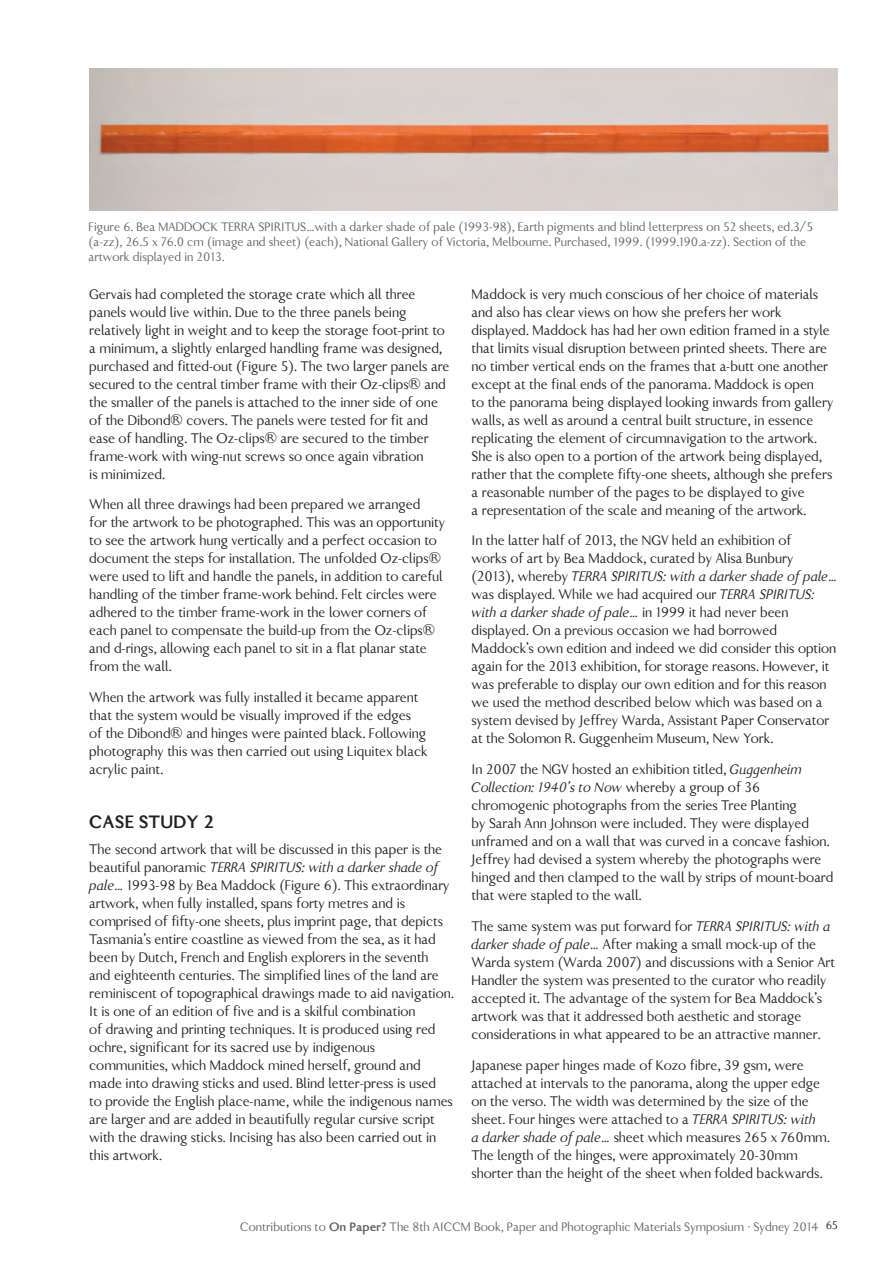
<style>
.page{position:relative;width:893px;height:1263px;background:#fff}
.page>*{position:absolute;margin:0;border:0;box-sizing:border-box;transform-origin:0 0}
.t1{font:700 20.85px "Gill New Antique";letter-spacing:.005em;color:#231f20}
.t2{font:16.2px/18px "Gill New Antique";letter-spacing:-.005em;color:#231f20}
.t3{font:14.25px/15px "Gill New Antique";color:#636366}
.s1{font-style:italic}
.s2{font-weight:700}
</style>
<div class="page">
<img style="left:89px;top:68px;width:749px;height:142px">
<p class="t3" style="left:89px;top:219px;width:726px">Figure 6. Bea MADDOCK TERRA SPIRITUS…with a darker shade of pale (1993-98), Earth pigments and blind letterpress on 52 sheets, ed.3/5 (a-zz), 26.5 x 76.0 cm (image and sheet) (each), National Gallery of Victoria, Melbourne. Purchased, 1999. (1999.190.a-zz). Section of the artwork displayed in 2013.</p>
<p class="t2" style="left:89px;top:285px;width:362px">Gervais had completed the storage crate which all three panels would live within. Due to the three panels being relatively light in weight and to keep the storage foot-print to a minimum, a slightly enlarged handling frame was designed, purchased and fitted-out (Figure 5). The two larger panels are secured to the central timber frame with their Oz-clips® and the smaller of the panels is attached to the inner side of one of the Dibond® covers. The panels were tested for fit and ease of handling. The Oz-clips® are secured to the timber frame-work with wing-nut screws so once again vibration<br>is minimized.</p>
<p class="t2" style="left:89px;top:495px;width:357px">When all three drawings had been prepared we arranged<br>for the artwork to be photographed. This was an opportunity to see the artwork hung vertically and a perfect occasion to document the steps for installation. The unfolded Oz-clips® were used to lift and handle the panels, in addition to careful handling of the timber frame-work behind. Felt circles were adhered to the timber frame-work in the lower corners of each panel to compensate the build-up from the Oz-clips® and d-rings, allowing each panel to sit in a flat planar state from the wall.</p>
<p class="t2" style="left:89px;top:688px;width:340px">When the artwork was fully installed it became apparent that the system would be visually improved if the edges of the Dibond® and hinges were painted black. Following photography this was then carried out using Liquitex black acrylic paint.</p>
<p class="t1" style="left:89px;top:810px;width:126px">CASE STUDY 2</p>
<p class="t2" style="left:89px;top:840px;width:366px">The second artwork that will be discussed in this paper is the beautiful panoramic <span class="s1">TERRA SPIRITUS: with a darker shade of pale…</span> 1993-98 by Bea Maddock (Figure 6). This extraordinary artwork, when fully installed, spans forty metres and is comprised of fifty-one sheets, plus imprint page, that depicts Tasmania’s entire coastline as viewed from the sea, as it had been by Dutch, French and English explorers in the seventh and eighteenth centuries. The simplified lines of the land are reminiscent of topographical drawings made to aid navigation.<br>It is one of an edition of five and is a skilful combination<br>of drawing and printing techniques. It is produced using red ochre, significant for its sacred use by indigenous communities, which Maddock mined herself, ground and made into drawing sticks and used. Blind letter-press is used<br>to provide the English place-name, while the indigenous names are larger and are added in beautifully regular cursive script with the drawing sticks. Incising has also been carried out in this artwork.</p>
<p class="t2" style="left:472px;top:285px;width:363px">Maddock is very much conscious of her choice of materials and also has clear views on how she prefers her work displayed. Maddock has had her own edition framed in a style that limits visual disruption between printed sheets. There are no timber vertical ends on the frames that a-butt one another except at the final ends of the panorama. Maddock is open<br>to the panorama being displayed looking inwards from gallery walls, as well as around a central built structure, in essence replicating the element of circumnavigation to the artwork.<br>She is also open to a portion of the artwork being displayed, rather that the complete fifty-one sheets, although she prefers a reasonable number of the pages to be displayed to give<br>a representation of the scale and meaning of the artwork.</p>
<p class="t2" style="left:472px;top:531px;width:367px">In the latter half of 2013, the NGV held an exhibition of<br>works of art by Bea Maddock, curated by Alisa Bunbury (2013), whereby <span class="s1">TERRA SPIRITUS: with a darker shade of pale… </span>was displayed. While we had acquired our <span class="s1">TERRA SPIRITUS: with a darker shade of pale…</span> in 1999 it had never been displayed. On a previous occasion we had borrowed Maddock’s own edition and indeed we did consider this option again for the 2013 exhibition, for storage reasons. However, it was preferable to display our own edition and for this reason we used the method described below which was based on a system devised by Jeffrey Warda, Assistant Paper Conservator at the Solomon R. Guggenheim Museum, New York.</p>
<p class="t2" style="left:472px;top:760px;width:363px">In 2007 the NGV hosted an exhibition titled, <span class="s1">Guggenheim Collection: 1940’s to Now</span> whereby a group of 36 chromogenic photographs from the series Tree Planting<br>by Sarah Ann Johnson were included. They were displayed unframed and on a wall that was curved in a concave fashion.<br>Jeffrey had devised a system whereby the photographs were hinged and then clamped to the wall by strips of mount-board that were stapled to the wall.</p>
<p class="t2" style="left:472px;top:917px;width:365px">The same system was put forward for <span class="s1">TERRA SPIRITUS: with a darker shade of pale…</span> After making a small mock-up of the Warda system (Warda 2007) and discussions with a Senior Art Handler the system was presented to the curator who readily accepted it. The advantage of the system for Bea Maddock’s artwork was that it addressed both aesthetic and storage considerations in what appeared to be an attractive manner.</p>
<p class="t2" style="left:472px;top:1056px;width:360px">Japanese paper hinges made of Kozo fibre, 39 gsm, were attached at intervals to the panorama, along the upper edge on the verso. The width was determined by the size of the sheet. Four hinges were attached to a <span class="s1">TERRA SPIRITUS: with<br>a darker shade of pale…</span> sheet which measures 265 x 760mm.<br>The length of the hinges, were approximately 20-30mm shorter than the height of the sheet when folded backwards.</p>
<p class="t3" style="left:240px;top:1219px;width:599px">Contributions to <span class="s2">On Paper?</span> The 8th AICCM Book, Paper and Photographic Materials Symposium · Sydney 2014 <sup>65</sup></p>
</div>
